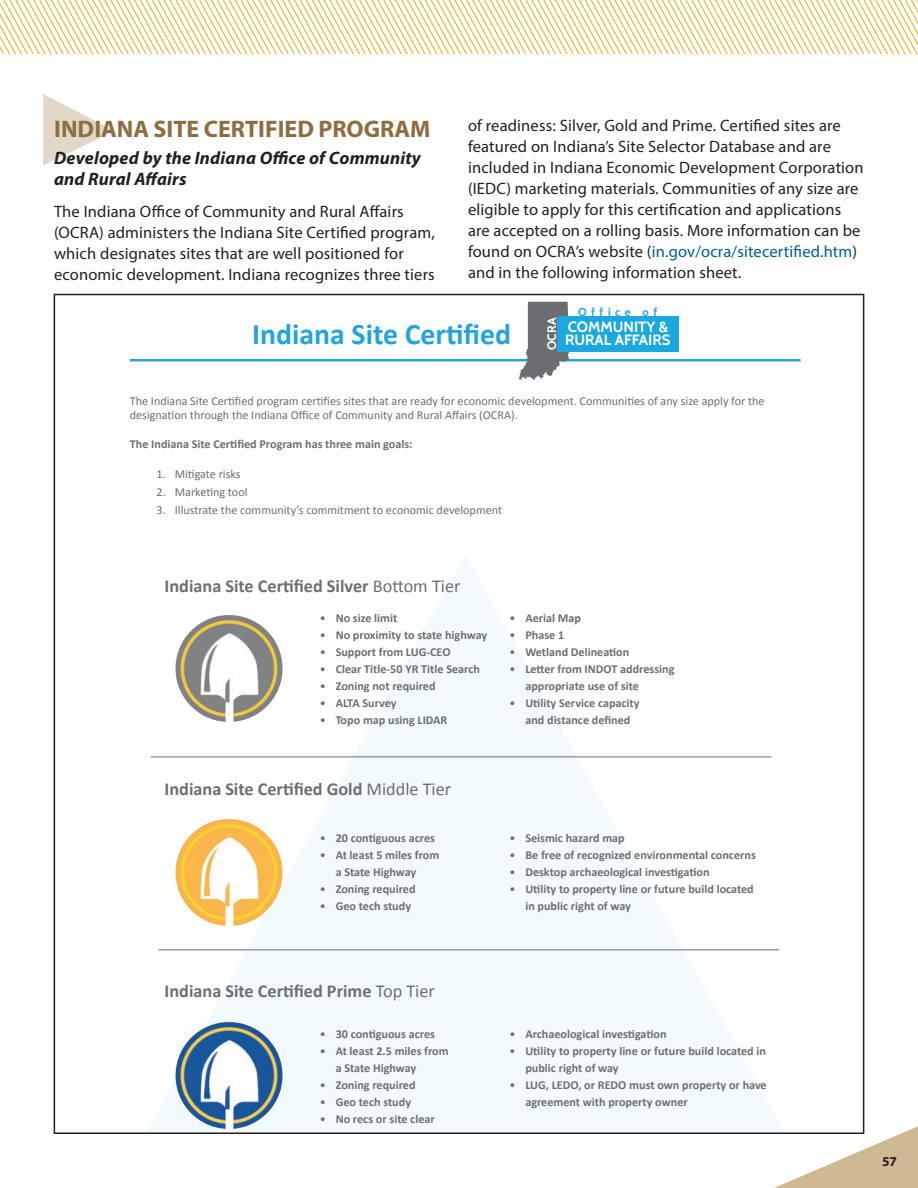
<style>
.page{position:relative;width:918px;height:1188px;background:#fff}
.page>*{position:absolute;margin:0;border:0;box-sizing:border-box;transform-origin:0 0}
.t1{font:700 29.85px "Calibri";color:#21a4dd}
.Heading_2{font:700 24px "Myriad Pro";color:#8e6e3e}
.t2{font:700 18.15px "Calibri";color:#6d6e71}
.Author{font:italic 700 18px/21px "Myriad Pro";letter-spacing:.01em;color:#231f20}
.Body_Text{font:16.5px/21px "Myriad Pro";letter-spacing:.01em;color:#231f20}
.t3{font:700 14.85px "Cabin";color:#fff}
.t4{font:700 13.5px "Myriad Pro";color:#231f20}
.t5{font:700 12.3px "Cabin";color:#fff}
.t6{font:700 12.15px/17px "Calibri";color:#6d6e71}
.t7{font:12.15px/14.5px "Calibri";color:#6d6e71}
.t8{font:700 11.4px "Cabin";letter-spacing:.4em;color:#1ba7df}
.s1{color:#005d9c}
.s2{font-weight:400}
</style>
<div class="page">
<svg style="left:774px;top:1120px;width:144px;height:68px"></svg>
<svg style="left:0;top:0;width:918px;height:54px"></svg>
<svg style="left:43px;top:94px;width:71px;height:71px"></svg>
<svg style="left:147px;top:555px;width:638px;height:576px;fill:#f3fafd"></svg>
<hr style="left:130px;top:359px;width:671px;height:2px;background:#21a4dd">
<svg style="left:519px;top:302px;width:50px;height:78px"></svg>
<div style="left:557px;top:316px;width:121px;height:35px;background:#1ba7df"></div>
<hr style="left:151px;top:757px;width:621px;height:1px;background:#6d6e71">
<hr style="left:158px;top:950px;width:621px;height:1px;background:#6d6e71">
<img style="left:165px;top:1011px;width:128px;height:120px">
<img style="left:165px;top:807px;width:128px;height:129px">
<img style="left:165px;top:604px;width:128px;height:128px">
<p class="Body_Text" style="left:468px;top:115px;width:397px">of readiness: Silver, Gold and Prime. Certified sites are featured on Indiana’s Site Selector Database and are included in Indiana Economic Development Corporation (IEDC) marketing materials. Communities of any size are eligible to apply for this certification and applications are accepted on a rolling basis. More information can be found on OCRA’s website (<span class="s1">in.gov/ocra/sitecertified.htm</span>) and in the following information sheet.</p>
<p class="t8" style="left:578px;top:305px;width:81px">Office of</p>
<p class="t3" style="left:568px;top:318px;width:102px">COMMUNITY &amp;</p>
<p class="Heading_2" style="left:54px;top:113px;width:378px">INDIANA SITE CERTIFIED PROGRAM</p>
<p class="Author" style="left:54px;top:147px;width:368px">Developed by the Indiana Office of Community and Rural Affairs</p>
<p class="Body_Text" style="left:54px;top:200px;width:382px">The Indiana Office of Community and Rural Affairs (OCRA) administers the Indiana Site Certified program, which designates sites that are well positioned for economic development. Indiana recognizes three tiers</p>
<p class="t1" style="left:252px;top:315px;width:261px">Indiana Site Certified</p>
<p class="t5" style="left:544px;top:350px;width:34px;rotate:-90deg">OCRA</p>
<p class="t3" style="left:565px;top:331px;width:107px">RURAL AFFAIRS</p>
<p class="t7" style="left:130px;top:393px;width:636px">The Indiana Site Certified program certifies sites that are ready for economic development. Communities of any size apply for the designation through the Indiana Office of Community and Rural Affairs (OCRA).</p>
<p class="t6" style="left:130px;top:436px;width:284px">The Indiana Site Certified Program has three main goals:</p>
<p class="t7" style="left:157px;top:466px;width:86px">1. Mitigate risks</p>
<p class="t7" style="left:157px;top:485px;width:92px">2. Marketing tool</p>
<p class="t7" style="left:157px;top:503px;width:347px">3. Illustrate the community’s commitment to economic development</p>
<p class="t2" style="left:165px;top:575px;width:297px">Indiana Site Certified Silver <span class="s2">Bottom Tier</span></p>
<p class="t6" style="left:320px;top:609px;width:79px"><span class="s2">•</span> No size limit</p>
<p class="t6" style="left:320px;top:626px;width:169px"><span class="s2">•</span> No proximity to state highway</p>
<p class="t6" style="left:320px;top:643px;width:132px"><span class="s2">•</span> Support from LUG-CEO</p>
<p class="t6" style="left:320px;top:660px;width:162px"><span class="s2">•</span> Clear Title-50 YR Title Search</p>
<p class="t6" style="left:320px;top:677px;width:117px"><span class="s2">•</span> Zoning not required</p>
<p class="t6" style="left:320px;top:694px;width:78px"><span class="s2">•</span> ALTA Survey</p>
<p class="t6" style="left:320px;top:711px;width:129px"><span class="s2">•</span> Topo map using LIDAR</p>
<p class="t2" style="left:165px;top:777px;width:288px">Indiana Site Certified Gold <span class="s2">Middle Tier</span></p>
<p class="t6" style="left:320px;top:830px;width:117px"><span class="s2">•</span> 20 contiguous acres</p>
<p class="t6" style="left:320px;top:847px;width:121px;text-align:center"><span class="s2">•</span> At least 5 miles from a State Highway</p>
<p class="t6" style="left:320px;top:881px;width:97px"><span class="s2">•</span> Zoning required</p>
<p class="t6" style="left:320px;top:898px;width:93px"><span class="s2">•</span> Geo tech study</p>
<p class="t6" style="left:510px;top:609px;width:73px"><span class="s2">•</span> Aerial Map</p>
<p class="t6" style="left:510px;top:626px;width:56px"><span class="s2">•</span> Phase 1</p>
<p class="t6" style="left:510px;top:643px;width:121px"><span class="s2">•</span> Wetland Delineation</p>
<p class="t6" style="left:525px;top:660px;width:151px;text-indent:-16px"><span class="s2">•</span> Letter from INDOT addressing appropriate use of site</p>
<p class="t6" style="left:510px;top:694px;width:132px;text-align:center"><span class="s2">•</span> Utility Service capacity and distance defined</p>
<p class="t6" style="left:510px;top:830px;width:117px"><span class="s2">•</span> Seismic hazard map</p>
<p class="t6" style="left:510px;top:847px;width:248px"><span class="s2">•</span> Be free of recognized environmental concerns</p>
<p class="t6" style="left:510px;top:864px;width:201px"><span class="s2">•</span> Desktop archaeological investigation</p>
<p class="t6" style="left:525px;top:881px;width:230px;text-indent:-16px"><span class="s2">•</span> Utility to property line or future build located in public right of way</p>
<p class="t2" style="left:165px;top:980px;width:272px">Indiana Site Certified Prime <span class="s2">Top Tier</span></p>
<p class="t6" style="left:320px;top:1025px;width:117px"><span class="s2">•</span> 30 contiguous acres</p>
<p class="t6" style="left:336px;top:1042px;width:115px;text-indent:-16px"><span class="s2">•</span> At least 2.5 miles from a State Highway</p>
<p class="t6" style="left:320px;top:1076px;width:97px"><span class="s2">•</span> Zoning required</p>
<p class="t6" style="left:320px;top:1093px;width:93px"><span class="s2">•</span> Geo tech study</p>
<p class="t6" style="left:320px;top:1110px;width:116px"><span class="s2">•</span> No recs or site clear</p>
<p class="t6" style="left:510px;top:1025px;width:159px"><span class="s2">•</span> Archaeological investigation</p>
<p class="t6" style="left:525px;top:1042px;width:242px;text-indent:-16px"><span class="s2">•</span> Utility to property line or future build located in public right of way</p>
<p class="t6" style="left:525px;top:1076px;width:243px;text-indent:-16px"><span class="s2">•</span> LUG, LEDO, or REDO must own property or have agreement with property owner</p>
<p class="t4" style="left:882px;top:1153px;width:16px">57</p>
</div>
